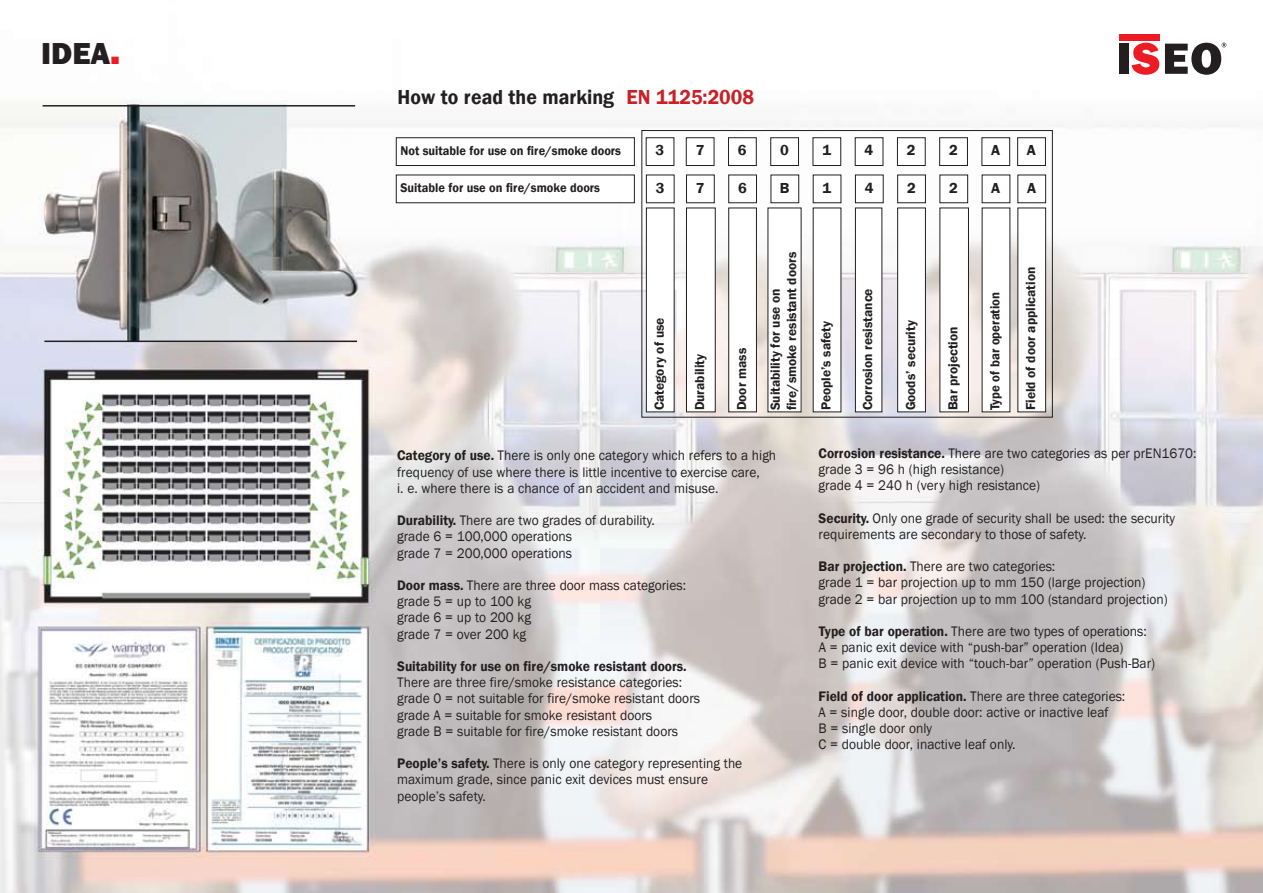
<style>
.page{position:relative;width:1263px;height:893px;background:#fff}
.page>*{position:absolute;margin:0;border:0;box-sizing:border-box;transform-origin:0 0}
.t1{font:800 31.2px "Franklin Gothic";color:#231f20}
.t2{font:600 20.85px "Franklin Gothic";color:#231f20;scale:.95 1}
.t3{font:600 14.85px "Franklin Gothic";color:#231f20}
.t4{font:14.25px/16.2px "Franklin Gothic";color:#231f20;scale:.95 1}
.t5{font:600 13.35px/16.4px "Franklin Gothic";color:#231f20}
.t6{font:600 13.35px "Franklin Gothic";color:#231f20;scale:.95 1}
.t7{font:600 12.9px "Franklin Gothic";color:#231f20;scale:.95 1}
.s1{font-size:15.6px;color:#ed1c24}
.s2{color:#c92027}
.s3{font-weight:600}
</style>
<div class="page">
<img style="left:0;top:34px;width:1263px;height:859px">
<hr style="left:43px;top:105px;width:312px;height:2px;background:#231f20">
<hr style="left:44px;top:341px;width:313px;height:1px;background:#231f20">
<div style="left:646px;top:208px;width:28px;height:204px;background:#fff"></div>
<div style="left:646px;top:208px;width:28px;height:204px;border:1px solid #231f20"></div>
<div style="left:686px;top:208px;width:29px;height:204px;background:#fff"></div>
<div style="left:686px;top:208px;width:29px;height:204px;border:1px solid #231f20"></div>
<div style="left:686px;top:175px;width:28px;height:28px;background:#fff"></div>
<div style="left:686px;top:175px;width:28px;height:28px;border:1px solid #231f20"></div>
<div style="left:729px;top:208px;width:27px;height:204px;background:#fff"></div>
<div style="left:728px;top:208px;width:29px;height:204px;border:1px solid #231f20"></div>
<div style="left:729px;top:175px;width:27px;height:28px;background:#fff"></div>
<div style="left:728px;top:175px;width:29px;height:28px;border:1px solid #231f20"></div>
<div style="left:768px;top:208px;width:33px;height:204px;background:#fff"></div>
<div style="left:771px;top:175px;width:28px;height:28px;background:#fff"></div>
<div style="left:771px;top:175px;width:28px;height:28px;border:1px solid #231f20"></div>
<div style="left:813px;top:208px;width:28px;height:204px;background:#fff"></div>
<div style="left:813px;top:175px;width:28px;height:28px;background:#fff"></div>
<div style="left:855px;top:208px;width:27px;height:204px;background:#fff"></div>
<div style="left:855px;top:208px;width:27px;height:204px;border:1px solid #231f20"></div>
<div style="left:855px;top:175px;width:28px;height:28px;background:#fff"></div>
<div style="left:855px;top:175px;width:28px;height:28px;border:1px solid #231f20"></div>
<div style="left:898px;top:208px;width:27px;height:204px;background:#fff"></div>
<div style="left:897px;top:208px;width:29px;height:204px;border:1px solid #231f20"></div>
<div style="left:898px;top:175px;width:27px;height:28px;background:#fff"></div>
<div style="left:897px;top:175px;width:29px;height:28px;border:1px solid #231f20"></div>
<div style="left:940px;top:208px;width:28px;height:204px;background:#fff"></div>
<div style="left:940px;top:208px;width:29px;height:204px;border:1px solid #231f20"></div>
<div style="left:940px;top:175px;width:28px;height:28px;background:#fff"></div>
<div style="left:940px;top:175px;width:28px;height:28px;border:1px solid #231f20"></div>
<div style="left:982px;top:208px;width:28px;height:204px;background:#fff"></div>
<div style="left:982px;top:175px;width:28px;height:28px;background:#fff"></div>
<div style="left:646px;top:175px;width:28px;height:28px;background:#fff"></div>
<div style="left:646px;top:175px;width:28px;height:28px;border:1px solid #231f20"></div>
<div style="left:396px;top:175px;width:238px;height:28px;background:#fff"></div>
<div style="left:396px;top:175px;width:238px;height:28px;border:1px solid #231f20"></div>
<div style="left:686px;top:138px;width:28px;height:28px;background:#fff"></div>
<div style="left:686px;top:138px;width:28px;height:28px;border:1px solid #231f20"></div>
<div style="left:728px;top:138px;width:28px;height:28px;background:#fff"></div>
<div style="left:728px;top:138px;width:28px;height:28px;border:1px solid #231f20"></div>
<div style="left:771px;top:138px;width:27px;height:28px;background:#fff"></div>
<div style="left:770px;top:138px;width:29px;height:28px;border:1px solid #231f20"></div>
<div style="left:813px;top:138px;width:28px;height:28px;background:#fff"></div>
<div style="left:813px;top:138px;width:28px;height:28px;border:1px solid #231f20"></div>
<div style="left:855px;top:138px;width:28px;height:28px;background:#fff"></div>
<div style="left:897px;top:138px;width:28px;height:28px;background:#fff"></div>
<div style="left:897px;top:138px;width:28px;height:28px;border:1px solid #231f20"></div>
<div style="left:940px;top:138px;width:27px;height:28px;background:#fff"></div>
<div style="left:939px;top:138px;width:29px;height:28px;border:1px solid #231f20"></div>
<div style="left:982px;top:138px;width:28px;height:28px;background:#fff"></div>
<div style="left:982px;top:138px;width:28px;height:28px;border:1px solid #231f20"></div>
<div style="left:1018px;top:208px;width:28px;height:204px;background:#fff"></div>
<div style="left:1018px;top:208px;width:28px;height:204px;border:1px solid #231f20"></div>
<div style="left:1018px;top:175px;width:28px;height:28px;background:#fff"></div>
<div style="left:1018px;top:175px;width:28px;height:28px;border:1px solid #231f20"></div>
<div style="left:1018px;top:138px;width:27px;height:28px;background:#fff"></div>
<div style="left:1017px;top:138px;width:29px;height:28px;border:1px solid #231f20"></div>
<div style="left:646px;top:138px;width:28px;height:28px;background:#fff"></div>
<div style="left:396px;top:138px;width:238px;height:28px;background:#fff"></div>
<div style="left:396px;top:138px;width:238px;height:28px;border:1px solid #231f20"></div>
<div style="left:1119px;top:44px;width:9px;height:30px;background:#231f20"></div>
<div style="left:1119px;top:34px;width:40px;height:7px;background:#ed1c24"></div>
<svg style="left:1131px;top:43px;width:28px;height:32px"></svg>
<svg style="left:1165px;top:43px;width:61px;height:32px"></svg>
<p class="t1" style="left:41px;top:34px;width:80px">IDEA<span class="s1">■</span></p>
<p class="t2" style="left:398px;top:84px;width:377px">How to read the marking <span class="s2">EN 1125:2008</span></p>
<p class="t7" style="left:400px;top:143px;width:234px">Not suitable for use on fire/smoke doors</p>
<p class="t3" style="left:656px;top:141px;width:10px">3</p>
<p class="t3" style="left:1027px;top:141px;width:11px">A</p>
<p class="t3" style="left:696px;top:141px;width:10px">7</p>
<p class="t3" style="left:738px;top:141px;width:10px">6</p>
<p class="t3" style="left:780px;top:141px;width:10px">0</p>
<p class="t3" style="left:822px;top:141px;width:10px">1</p>
<p class="t3" style="left:865px;top:141px;width:10px">4</p>
<p class="t3" style="left:907px;top:141px;width:10px">2</p>
<p class="t3" style="left:949px;top:141px;width:10px">2</p>
<p class="t3" style="left:991px;top:141px;width:11px">A</p>
<p class="t7" style="left:400px;top:180px;width:212px">Suitable for use on fire/smoke doors</p>
<p class="t3" style="left:656px;top:179px;width:10px">3</p>
<p class="t3" style="left:991px;top:179px;width:11px">A</p>
<p class="t3" style="left:738px;top:179px;width:10px">6</p>
<p class="t3" style="left:823px;top:179px;width:10px">1</p>
<p class="t3" style="left:865px;top:179px;width:10px">4</p>
<p class="t3" style="left:907px;top:179px;width:10px">2</p>
<p class="t3" style="left:949px;top:179px;width:10px">2</p>
<p class="t3" style="left:696px;top:179px;width:10px">7</p>
<p class="t3" style="left:780px;top:179px;width:11px">B</p>
<p class="t5" style="left:651px;top:410px;width:94px;rotate:-90deg">Category of use</p>
<p class="t5" style="left:692px;top:410px;width:58px;rotate:-90deg">Durability</p>
<p class="t5" style="left:733px;top:410px;width:64px;rotate:-90deg">Door mass</p>
<p class="t5" style="left:767px;top:410px;width:160px;rotate:-90deg">Suitability for use on fire/smoke resistant doors</p>
<p class="t5" style="left:818px;top:410px;width:91px;rotate:-90deg">People’s safety</p>
<p class="t5" style="left:860px;top:410px;width:124px;rotate:-90deg">Corrosion resistance</p>
<p class="t5" style="left:902px;top:410px;width:92px;rotate:-90deg">Goods’ security</p>
<p class="t5" style="left:945px;top:410px;width:86px;rotate:-90deg">Bar projection</p>
<p class="t6" style="left:987px;top:410px;width:126px;rotate:-90deg">Type of bar operation</p>
<p class="t3" style="left:1027px;top:179px;width:11px">A</p>
<p class="t5" style="left:1023px;top:410px;width:145px;rotate:-90deg">Field of door application</p>
<p class="t4" style="left:397px;top:448px;width:400px"><span class="s3">Category of use.</span> There is only one category which refers to a high frequency of use where there is little incentive to exercise care,<br>i. e. where there is a chance of an accident and misuse.</p>
<p class="t4" style="left:397px;top:513px;width:273px"><span class="s3">Durability.</span> There are two grades of durability. grade 6 = 100,000 operations<br>grade 7 = 200,000 operations</p>
<p class="t4" style="left:397px;top:577px;width:306px"><span class="s3">Door mass.</span> There are three door mass categories: grade 5 = up to 100 kg<br>grade 6 = up to 200 kg<br>grade 7 = over 200 kg</p>
<p class="t4" style="left:397px;top:658px;width:320px"><span class="s3">Suitability for use on fire/smoke resistant doors.<br></span>There are three fire/smoke resistance categories: grade 0 = not suitable for fire/smoke resistant doors grade A = suitable for smoke resistant doors<br>grade B = suitable for fire/smoke resistant doors</p>
<p class="t4" style="left:397px;top:756px;width:365px"><span class="s3">People’s safety.</span> There is only one category representing the maximum grade, since panic exit devices must ensure people’s safety.</p>
<p class="t4" style="left:819px;top:445px;width:399px"><span class="s3">Corrosion resistance.</span> There are two categories as per prEN1670: grade 3 = 96 h (high resistance)<br>grade 4 = 240 h (very high resistance)</p>
<p class="t4" style="left:818px;top:510px;width:377px"><span class="s3">Security.</span> Only one grade of security shall be used: the security requirements are secondary to those of safety.</p>
<p class="t4" style="left:819px;top:559px;width:369px"><span class="s3">Bar projection.</span> There are two categories:<br>grade 1 = bar projection up to mm 150 (large projection) grade 2 = bar projection up to mm 100 (standard projection)</p>
<p class="t4" style="left:819px;top:623px;width:356px"><span class="s3">Type of bar operation.</span> There are two types of operations:<br>A = panic exit device with “push-bar” operation (Idea)<br>B = panic exit device with “touch-bar” operation (Push-Bar)</p>
<p class="t4" style="left:819px;top:688px;width:324px"><span class="s3">Field of door application.</span> There are three categories:<br>A = single door, double door: active or inactive leaf<br>B = single door only<br>C = double door, inactive leaf only.</p>
</div>
